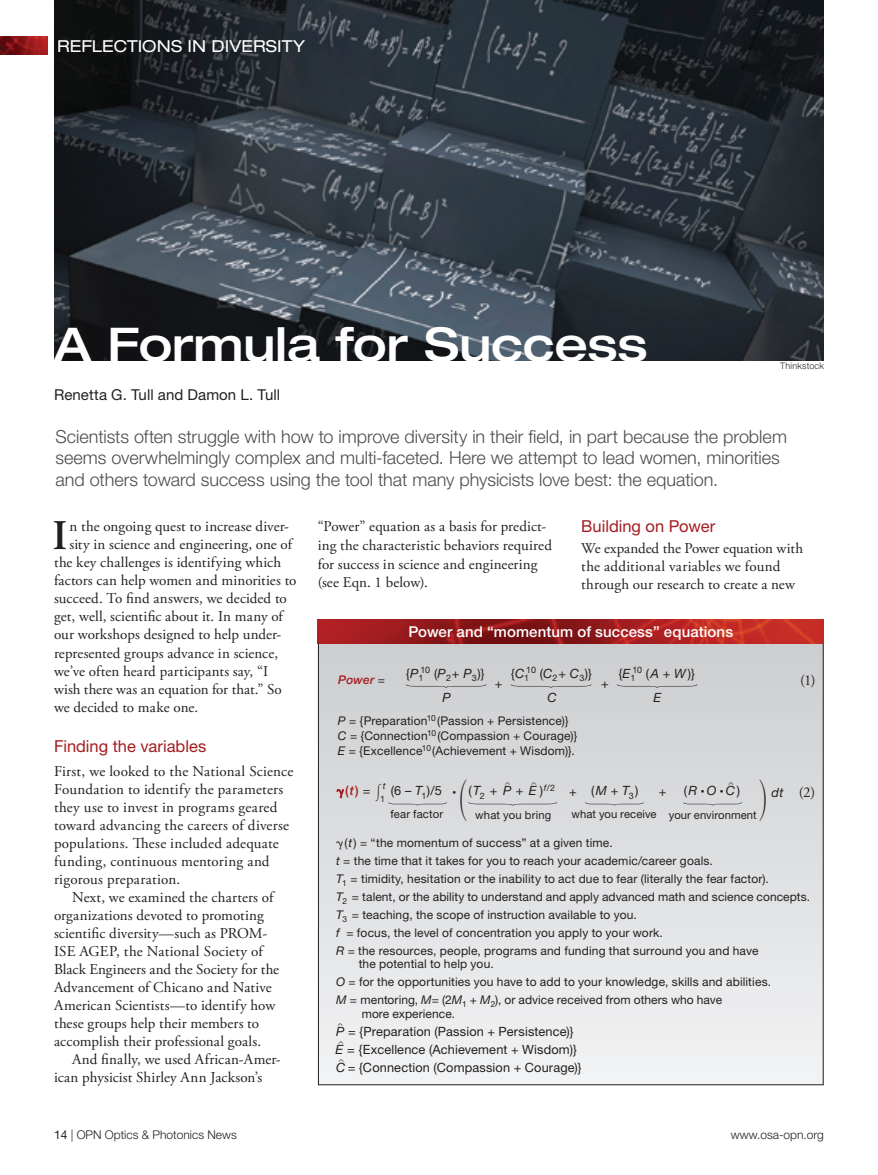
<style>
.page{position:relative;width:878px;height:1175px;background:#fff}
.page>*{position:absolute;margin:0;border:0;box-sizing:border-box;transform-origin:0 0}
.t1{font:500 expanded 46.5px "Helvetica Neue LT Std";letter-spacing:-.005em;color:#fff}
.t2{font:600 42.15px "Adobe Garamond Pro";color:#231f20}
.t3{font:300 18px/21.6px "Helvetica Neue LT Std";color:#4b4c4d}
.t4{font:16.5px "Helvetica Neue LT Std";color:#a31d20}
.t5{font:expanded 16.5px "Helvetica Neue LT Std";color:#fff}
.t6{font:15px/18px "Adobe Garamond Pro";letter-spacing:.005em;color:#231f20}
.t7{font:500 15px "Helvetica Neue LT Std";letter-spacing:.005em;color:#fff}
.t8{font:15px "Helvetica Neue LT Std";letter-spacing:.005em;color:#231f20}
.t9{font:12.75px "Helvetica Neue LT Std";letter-spacing:.01em;color:#231f20}
.t10{font:italic 12.75px "Helvetica Neue LT Std";color:#231f20}
.t11{font:500 12.75px "Helvetica Neue LT Std";color:#a31d20}
.t12{font:12px/18px "Helvetica Neue LT Std";letter-spacing:.01em;color:#231f20}
.t13{font:300 12px "Helvetica Neue LT Std";color:#231f20}
.t14{font:italic 500 12px "Helvetica Neue LT Std";letter-spacing:.01em;color:#a31d20}
.t15{font:11.25px "Helvetica Neue LT Std";letter-spacing:.005em;color:#231f20}
.t16{font:300 9px "Helvetica Neue LT Std";letter-spacing:.025em;color:#231f20}
.t17{font:8.85px "Helvetica Neue LT Std";color:#231f20}
.t18{font:italic 8.85px "Helvetica Neue LT Std";color:#231f20}
.t19{font:7.5px "Helvetica Neue LT Std";color:#231f20}
.t20{font:italic 5.25px "Helvetica Neue LT Std";color:#231f20;scale:2 1}
.s1{font-style:italic}
.s2{font-size:12.75px}
.s3{font-style:italic;font-size:12.75px}
.s4{font-weight:400;font-style:normal;color:#231f20}
.s5{font-style:normal}
.s6{font-style:normal;font-size:7.5px}
.s7{font-weight:400;color:#231f20}
.s8{font-weight:400}
</style>
<div class="page">
<img style="left:0;top:36px;width:48px;height:18px">
<div style="left:318px;top:620px;width:505px;height:464px;background:linear-gradient(to bottom,#caccce,#f2f2f3)"></div>
<img style="left:318px;top:620px;width:506px;height:23px">
<img style="left:54px;top:0;width:770px;height:360px">
<svg style="left:405px;top:684px;width:81px;height:3px"></svg>
<svg style="left:510px;top:684px;width:81px;height:3px"></svg>
<svg style="left:616px;top:684px;width:81px;height:3px"></svg>
<svg style="left:388px;top:802px;width:59px;height:3px"></svg>
<svg style="left:585px;top:802px;width:58px;height:3px"></svg>
<svg style="left:683px;top:802px;width:59px;height:3px"></svg>
<svg style="left:336px;top:841px;width:7px;height:8px"></svg>
<svg style="left:336px;top:789px;width:8px;height:9px"></svg>
<svg style="left:375px;top:783px;width:6px;height:18px"></svg>
<div style="left:460px;top:778px;width:97px;height:43px;background:#d9dadc"></div>
<svg style="left:760px;top:778px;width:6px;height:43px"></svg>
<p class="t5" style="left:57px;top:36px;width:249px">REFLECTIONS IN DIVERSITY</p>
<h1 class="t1" style="left:54px;top:315px;width:595px">A Formula for Success</h1>
<p class="t8" style="left:54px;top:386px;width:227px">Renetta G. Tull and Damon L. Tull</p>
<p class="t3" style="left:56px;top:425px;width:733px">Scientists often struggle with how to improve diversity in their field, in part because the problem seems overwhelmingly complex and multi-faceted. Here we attempt to lead women, minorities and others toward success using the tool that many physicists love best: the equation.</p>
<h2 class="t2" style="left:52px;top:512px;width:16px">I</h2>
<p class="t6" style="left:69px;top:518px;width:221px">n the ongoing quest to increase diver-</p>
<p class="t16" style="left:780px;top:361px;width:45px">Thinkstock</p>
<p class="t4" style="left:581px;top:516px;width:135px">Building on Power</p>
<p class="t6" style="left:581px;top:540px;width:223px">We expanded the Power equation with the additional variables we found through our research to create a new</p>
<p class="t6" style="left:318px;top:518px;width:236px;line-height:18.6px">“Power” equation as a basis for predict&shy;ing the characteristic behaviors required for success in science and engineering (see Eqn. 1 below).</p>
<p class="t6" style="left:69px;top:536px;width:224px">sity in science and engineering, one of</p>
<p class="t6" style="left:54px;top:554px;width:228px">the key challenges is identifying which</p>
<p class="t6" style="left:54px;top:572px;width:244px">factors can help women and minorities to</p>
<p class="t6" style="left:54px;top:590px;width:234px">succeed. To find answers, we decided to</p>
<p class="t6" style="left:54px;top:608px;width:230px">get, well, scientific about it. In many of</p>
<p class="t6" style="left:54px;top:626px;width:229px">our workshops designed to help under-</p>
<p class="t6" style="left:54px;top:644px;width:226px">represented groups advance in science,</p>
<p class="t6" style="left:54px;top:662px;width:216px">we’ve often heard participants say, “I</p>
<p class="t6" style="left:54px;top:680px;width:229px">wish there was an equation for that.” So</p>
<p class="t6" style="left:54px;top:698px;width:146px">we decided to make one.</p>
<p class="t4" style="left:54px;top:736px;width:154px">Finding the variables</p>
<p class="t6" style="left:54px;top:763px;width:241px">First, we looked to the National Science Foundation to identify the parameters they use to invest in programs geared toward advancing the careers of diverse populations. These included adequate funding, continuous mentoring and rigorous preparation.</p>
<p class="t6" style="left:54px;top:889px;width:227px;text-indent:18px">Next, we examined the charters of organizations devoted to promoting scientific diversity—such as PROM-ISE AGEP, the National Society of Black Engineers and the Society for the Advancement of Chicano and Native American Scientists—to identify how these groups help their members to accomplish their professional goals.</p>
<p class="t6" style="left:54px;top:1051px;width:228px;text-indent:18px">And finally, we used African-Amer&shy;ican physicist Shirley Ann Jackson’s</p>
<p class="t7" style="left:408px;top:622px;width:326px">Power and “momentum of success” equations</p>
<p class="t9" style="left:406px;top:665px;width:19px">{<span class="s1">P</span><sub>1</sub></p>
<p class="t17" style="left:420px;top:668px;width:66px">10 <span class="s2">(</span><span class="s3">P</span>2<span class="s2">+</span> <span class="s3">P</span>3<span class="s2">)}</span></p>
<p class="t9" style="left:511px;top:665px;width:20px">{<span class="s1">C</span><sub>1</sub></p>
<p class="t17" style="left:526px;top:668px;width:67px">10 <span class="s2">(</span><span class="s3">C</span>2<span class="s2">+</span> <span class="s3">C</span>3<span class="s2">)}</span></p>
<p class="t9" style="left:618px;top:665px;width:19px">{<span class="s1">E</span><sub>1</sub></p>
<p class="t9" style="left:632px;top:665px;width:64px"><sup>10</sup> (<span class="s1">A</span> + <span class="s1">W</span>)}</p>
<p class="t9" style="left:495px;top:675px;width:9px">+</p>
<p class="t9" style="left:601px;top:675px;width:9px">+</p>
<p class="t12" style="left:338px;top:713px;width:241px;line-height:15px"><span class="s1">P</span> = {Preparation<sup>10</sup>(Passion + Persistence)}<br><span class="s1">C</span> = {Connection<sup>10</sup>(Compassion + Courage)}<br><span class="s1">E</span> = {Excellence<sup>10</sup>(Achievement + Wisdom)}.</p>
<p class="t6" style="left:800px;top:671px;width:17px">(1)</p>
<p class="t14" style="left:338px;top:673px;width:48px">Power <span class="s4">=</span></p>
<p class="t10" style="left:442px;top:689px;width:10px">P</p>
<p class="t10" style="left:547px;top:689px;width:11px">C</p>
<p class="t10" style="left:653px;top:689px;width:9px">E</p>
<p class="t18" style="left:383px;top:780px;width:4px">t</p>
<p class="t20" style="left:504px;top:781px;width:5px">^</p>
<p class="t20" style="left:531px;top:781px;width:5px">^</p>
<p class="t20" style="left:728px;top:781px;width:5px">^</p>
<p class="t17" style="left:539px;top:782px;width:17px"><span class="s2">)</span><span class="s1">f</span>/2</p>
<p class="t9" style="left:591px;top:783px;width:49px">(<span class="s1">M</span> + <span class="s1">T</span><sub>3</sub>)</p>
<p class="t10" style="left:684px;top:783px;width:58px"><span class="s5">(</span>R <span class="s6">•</span> O <span class="s6">•</span> C<span class="s5">)</span></p>
<p class="t11" style="left:345px;top:783px;width:27px">(<span class="s1">t</span>) <span class="s7">=</span></p>
<p class="t9" style="left:390px;top:783px;width:53px">(6 – <span class="s1">T</span><sub>1</sub>)/5</p>
<p class="t9" style="left:468px;top:783px;width:70px">(<span class="s1">T</span><sub>2</sub> + <span class="s1">P</span> + <span class="s1">E</span></p>
<p class="t10" style="left:771px;top:785px;width:13px">dt</p>
<p class="t6" style="left:798px;top:784px;width:18px">(2)</p>
<p class="t19" style="left:452px;top:788px;width:5px">•</p>
<p class="t9" style="left:569px;top:783px;width:9px">+</p>
<p class="t9" style="left:658px;top:783px;width:9px">+</p>
<p class="t17" style="left:380px;top:793px;width:6px">1</p>
<p class="t15" style="left:390px;top:807px;width:54px">fear factor</p>
<p class="t15" style="left:475px;top:808px;width:78px">what you bring</p>
<p class="t15" style="left:571px;top:808px;width:187px">what you receive your environment</p>
<p class="t12" style="left:336px;top:833px;width:475px;text-indent:8px">(<span class="s1">t</span>) = “the momentum of success” at a given time.<br><span class="s1">t</span> = the time that it takes for you to reach your academic/career goals.<br><span class="s1">T</span><sub>1</sub> = timidity, hesitation or the inability to act due to fear (literally the fear factor).<br><span class="s1">T</span><sub>2</sub> = talent, or the ability to understand and apply advanced math and science concepts.<br><span class="s1">T</span><sub>3</sub> = teaching, the scope of instruction available to you.<br><span class="s1">f</span> = focus, the level of concentration you apply to your work.<br><span class="s1">R</span> = the resources, people, programs and funding that surround you and have</p>
<p class="t12" style="left:336px;top:954px;width:436px;text-indent:22px">the potential to help you.<br><span class="s1">O</span> = for the opportunities you have to add to your knowledge, skills and abilities.<br><span class="s1">M</span> = mentoring, <span class="s1">M</span>= (2<span class="s1">M</span><sub>1</sub> + <span class="s1">M</span><sub>2</sub>), or advice received from others who have</p>
<p class="t12" style="left:361px;top:1004px;width:95px">more experience.</p>
<p class="t9" style="left:336px;top:1023px;width:239px"><span class="s1">P</span> = {Preparation (Passion + Persistence)}</p>
<p class="t20" style="left:337px;top:1021px;width:5px">^</p>
<p class="t9" style="left:335px;top:1041px;width:243px"><span class="s1">E</span> = {Excellence (Achievement + Wisdom)}</p>
<p class="t20" style="left:338px;top:1039px;width:5px">^</p>
<p class="t9" style="left:336px;top:1059px;width:247px"><span class="s1">C</span> = {Connection (Compassion + Courage)}</p>
<p class="t20" style="left:338px;top:1057px;width:5px">^</p>
<p class="t13" style="left:54px;top:1126px;width:184px"><span class="s8">14</span> | OPN Optics &amp; Photonics News</p>
<p class="t13" style="left:731px;top:1126px;width:94px">www.osa-opn.org</p>
</div>
